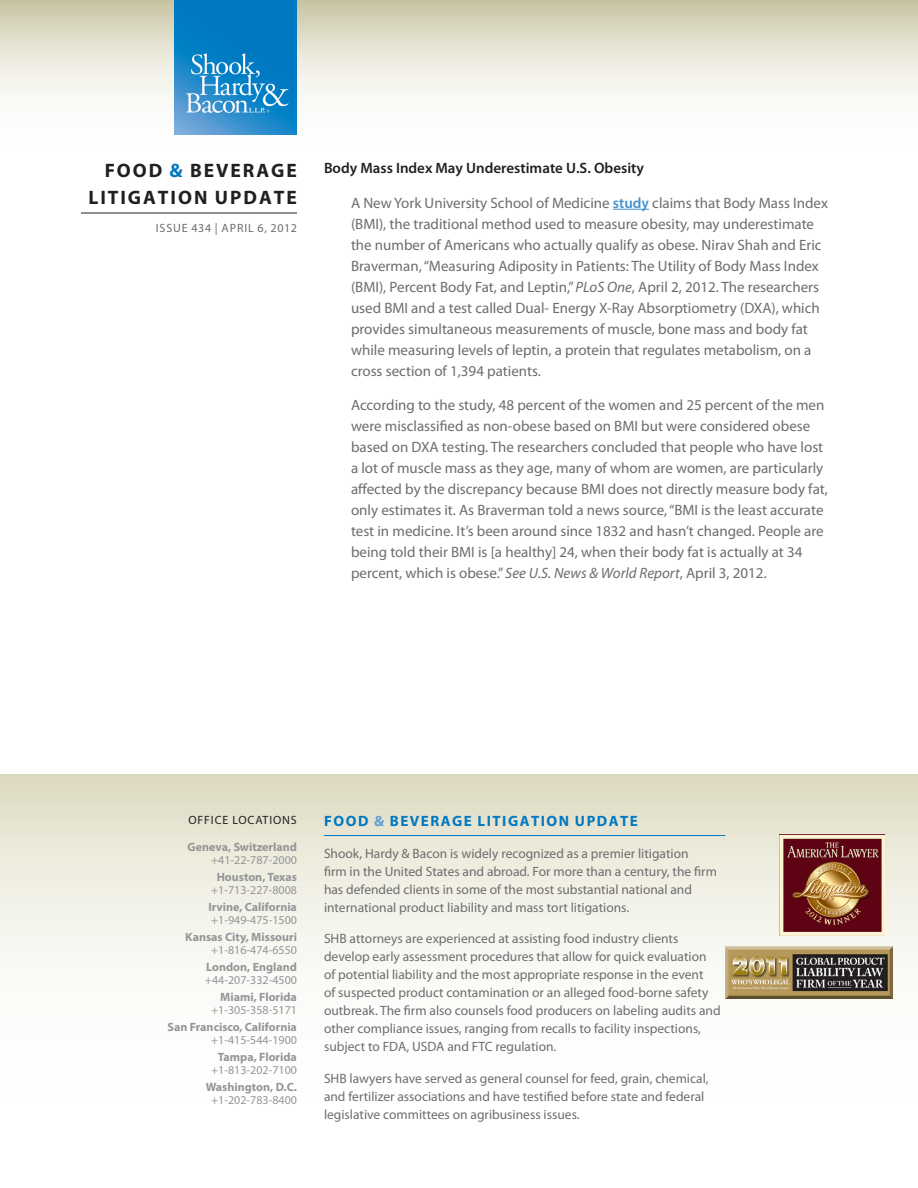
<style>
.page{position:relative;width:918px;height:1188px;background:#fff}
.page>*{position:absolute;margin:0;border:0;box-sizing:border-box;transform-origin:0 0}
.t1{font:700 19.5px/27px "Myriad Pro";letter-spacing:.1em;color:#231f20;text-align:right}
.Body{font:15px/21px "Myriad Pro";color:#6c6d70}
.Subhead{font:600 15px "Myriad Pro";color:#231f20}
.t2{font:700 15px "Myriad Pro";letter-spacing:.1em;color:#0079c2}
.Body-2{font:13.5px/18px "Myriad Pro";color:#6c6d70}
.Body-3{font:700 12px/13.5px "Myriad Pro";color:#939598;text-align:right}
.Body-4{font:12px/13.5px "Myriad Pro";color:#939598;text-align:center}
.t3{font:12px "Myriad Pro";letter-spacing:.07em;color:#6c6d70}
.Body-5{font:12px "Myriad Pro";letter-spacing:.07em;color:#231f20}
.s1{color:#0079c2}
.s2{font-weight:600;color:#4393cf}
.s3{font-style:italic}
.s4{font-weight:400}
.s5{font-weight:700}
.s6{color:#629fd5}
</style>
<div class="page">
<svg style="left:0;top:0;width:918px;height:135px"></svg>
<hr style="left:81px;top:213px;width:216px;height:1px;background:#231f20">
<img style="left:175px;top:0;width:122px;height:135px">
<hr style="left:613px;top:209px;width:36px;height:1px;background:#4393cf">
<svg style="left:1px;top:774px;width:917px;height:225px"></svg>
<hr style="left:324px;top:835px;width:401px;height:1px;background:#0079c2">
<img style="left:780px;top:834px;width:105px;height:101px">
<img style="left:725px;top:946px;width:167px;height:52px">
<h1 class="t1" style="left:88px;top:156px;width:210px">FOOD <span class="s1">&amp;</span> BEVERAGE<br>LITIGATION UPDATE</h1>
<p class="t3" style="left:156px;top:221px;width:143px">ISSUE 434 | APRIL 6, 2012</p>
<p class="Subhead" style="left:324px;top:159px;width:322px">Body Mass Index May Underestimate U.S. Obesity</p>
<p class="Body" style="left:351px;top:192px;width:479px">A New York University School of Medicine <span class="s2">study</span> claims that Body Mass Index (BMI), the traditional method used to measure obesity, may underestimate the number of Americans who actually qualify as obese. Nirav Shah and Eric Braverman, “Measuring Adiposity in Patients: The Utility of Body Mass Index (BMI), Percent Body Fat, and Leptin,” <span class="s3">PLoS One</span>, April 2, 2012. The researchers used BMI and a test called Dual- Energy X-Ray Absorptiometry (DXA), which provides simultaneous measurements of muscle, bone mass and body fat while measuring levels of leptin, a protein that regulates metabolism, on a cross section of 1,394 patients.</p>
<p class="Body" style="left:351px;top:394px;width:478px">According to the study, 48 percent of the women and 25 percent of the men were misclassified as non-obese based on BMI but were considered obese based on DXA testing. The researchers concluded that people who have lost a lot of muscle mass as they age, many of whom are women, are particularly affected by the discrepancy because BMI does not directly measure body fat, only estimates it. As Braverman told a news source, “BMI is the least accurate test in medicine. It’s been around since 1832 and hasn’t changed. People are being told their BMI is [a healthy] 24, when their body fat is actually at 34 percent, which is obese.” <span class="s3">See U.S. News &amp; World Report</span>, April 3, 2012.</p>
<p class="Body-5" style="left:188px;top:812px;width:110px">OFFICE LOCATIONS</p>
<p class="Body-3" style="left:188px;top:840px;width:111px">Geneva, Switzerland <span class="s4">+41-22-787-2000</span></p>
<p class="Body-4" style="left:211px;top:870px;width:87px"><span class="s5">Houston, Texas </span>+1-713-227-8008</p>
<p class="Body-3" style="left:208px;top:900px;width:90px;text-align:left">Irvine, California <span class="s4">+1-949-475-1500</span></p>
<p class="Body-3" style="left:185px;top:930px;width:113px">Kansas City, Missouri <span class="s4">+1-816-474-6550</span></p>
<p class="Body-4" style="left:205px;top:960px;width:94px;text-align:left"><span class="s5">London, England </span>+44-207-332-4500</p>
<p class="Body-4" style="left:211px;top:990px;width:87px;text-align:right"><span class="s5">Miami, Florida </span>+1-305-358-5171</p>
<p class="Body-3" style="left:167px;top:1020px;width:131px">San Francisco, California <span class="s4">+1-415-544-1900</span></p>
<p class="Body-4" style="left:211px;top:1050px;width:87px"><span class="s5">Tampa, Florida </span>+1-813-202-7100</p>
<p class="Body-3" style="left:206px;top:1080px;width:93px;text-align:center">Washington, D.C. <span class="s4">+1-202-783-8400</span></p>
<p class="t2" style="left:324px;top:811px;width:315px">FOOD <span class="s6">&amp;</span> BEVERAGE LITIGATION UPDATE</p>
<p class="Body-2" style="left:324px;top:844px;width:394px">Shook, Hardy &amp; Bacon is widely recognized as a premier litigation<br>firm in the United States and abroad. For more than a century, the firm has defended clients in some of the most substantial national and international product liability and mass tort litigations.</p>
<p class="Body-2" style="left:324px;top:929px;width:398px">SHB attorneys are experienced at assisting food industry clients develop early assessment procedures that allow for quick evaluation of potential liability and the most appropriate response in the event<br>of suspected product contamination or an alleged food-borne safety outbreak. The firm also counsels food producers on labeling audits and other compliance issues, ranging from recalls to facility inspections, subject to FDA, USDA and FTC regulation.</p>
<p class="Body-2" style="left:324px;top:1069px;width:386px">SHB lawyers have served as general counsel for feed, grain, chemical, and fertilizer associations and have testified before state and federal legislative committees on agribusiness issues.</p>
</div>
